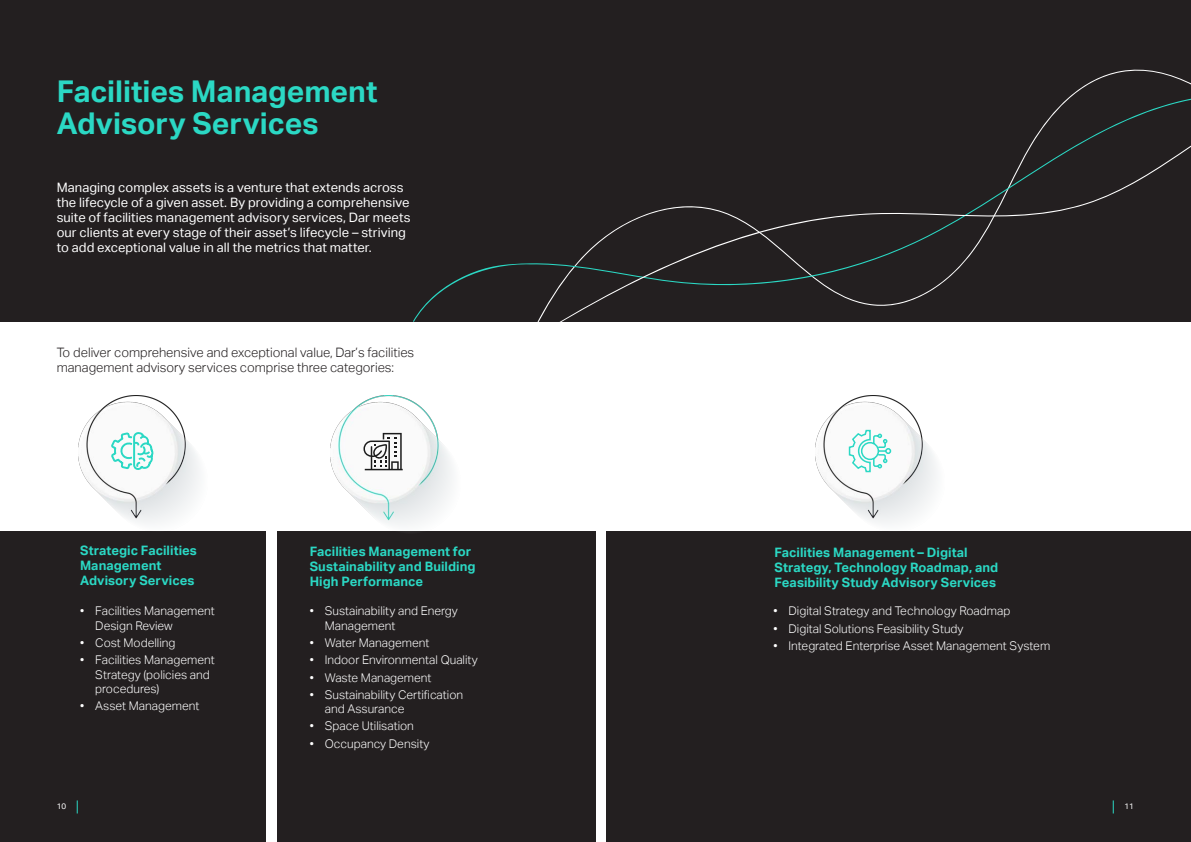
<style>
.page{position:relative;width:1191px;height:842px;background:#fff}
.page>*{position:absolute;margin:0;border:0;box-sizing:border-box;transform-origin:0 0}
.Section_title{font:700 30px/32px "Aktiv Grotesk";color:#2bd8c4}
.Section_title-2{font:13px/15px "Aktiv Grotesk";letter-spacing:.005em;color:#fff}
.Section_title-3{font:700 13px/15px "Aktiv Grotesk";letter-spacing:.005em;color:#2bd8c4}
.Body_Text{font:300 13px/15.6px "Aktiv Grotesk";color:#231f20}
.t1{font:300 12px/14.4px "Aktiv Grotesk";color:#fff}
.t2{font:8px "Aktiv Grotesk";color:#fff}
</style>
<div class="page">
<div style="left:0;top:0;width:1191px;height:322px;background:#231f20"></div>
<div style="left:0;top:531px;width:265px;height:311px;background:#231f20"></div>
<div style="left:276px;top:531px;width:319px;height:311px;background:#231f20"></div>
<div style="left:607px;top:531px;width:584px;height:311px;background:#231f20"></div>
<svg style="left:438px;top:69px;width:753px;height:327px"></svg>
<img style="left:330px;top:396px;width:122px;height:136px">
<img style="left:79px;top:396px;width:120px;height:127px">
<img style="left:815px;top:396px;width:121px;height:127px">
<svg style="left:848px;top:429px;width:44px;height:44px"></svg>
<svg style="left:363px;top:433px;width:40px;height:37px"></svg>
<svg style="left:111px;top:432px;width:42px;height:39px"></svg>
<svg style="left:1113px;top:800px;width:1px;height:13px"></svg>
<svg style="left:77px;top:800px;width:1px;height:13px"></svg>
<p class="Section_title" style="left:57px;top:76px;width:322px">Facilities Management<br>Advisory Services</p>
<p class="Section_title-2" style="left:57px;top:180px;width:355px">Managing complex assets is a venture that extends across the lifecycle of a given asset. By providing a comprehensive suite of facilities management advisory services, Dar meets our clients at every stage of their asset’s lifecycle – striving to add exceptional value in all the metrics that matter.</p>
<p class="Body_Text" style="left:57px;top:344px;width:359px">To deliver comprehensive and exceptional value, Dar’s facilities management advisory services comprise three categories:</p>
<p class="Section_title-3" style="left:80px;top:543px;width:118px">Strategic Facilities<br>Management<br>Advisory Services</p>
<p class="Section_title-3" style="left:774px;top:545px;width:225px">Facilities Management – Digital<br>Strategy, Technology Roadmap, and<br>Feasibility Study Advisory Services</p>
<p class="Section_title-3" style="left:310px;top:544px;width:167px">Facilities Management for<br>Sustainability and Building<br>High Performance</p>
<p class="t1" style="left:95px;top:604px;width:121px;text-indent:-15px">• Facilities Management<br>Design Review</p>
<p class="t1" style="left:80px;top:636px;width:97px">• Cost Modelling</p>
<p class="t1" style="left:95px;top:653px;width:121px;text-indent:-15px">• Facilities Management<br>Strategy (policies and procedures)</p>
<p class="t1" style="left:80px;top:699px;width:121px">• Asset Management</p>
<p class="t1" style="left:325px;top:604px;width:135px;text-indent:-15px">• Sustainability and Energy<br>Management</p>
<p class="t1" style="left:310px;top:636px;width:121px">• Water Management</p>
<p class="t1" style="left:310px;top:653px;width:169px">• Indoor Environmental Quality</p>
<p class="t1" style="left:310px;top:670px;width:123px">• Waste Management</p>
<p class="t1" style="left:325px;top:687px;width:140px;text-indent:-15px">• Sustainability Certification and Assurance</p>
<p class="t1" style="left:310px;top:719px;width:106px">• Space Utilisation</p>
<p class="t1" style="left:310px;top:736px;width:121px">• Occupancy Density</p>
<p class="t1" style="left:773px;top:604px;width:238px">• Digital Strategy and Technology Roadmap</p>
<p class="t1" style="left:773px;top:621px;width:191px">• Digital Solutions Feasibility Study</p>
<p class="t1" style="left:773px;top:638px;width:278px">• Integrated Enterprise Asset Management System</p>
<p class="t2" style="left:57px;top:802px;width:11px">10</p>
<p class="t2" style="left:1124px;top:802px;width:11px">11</p>
</div>
